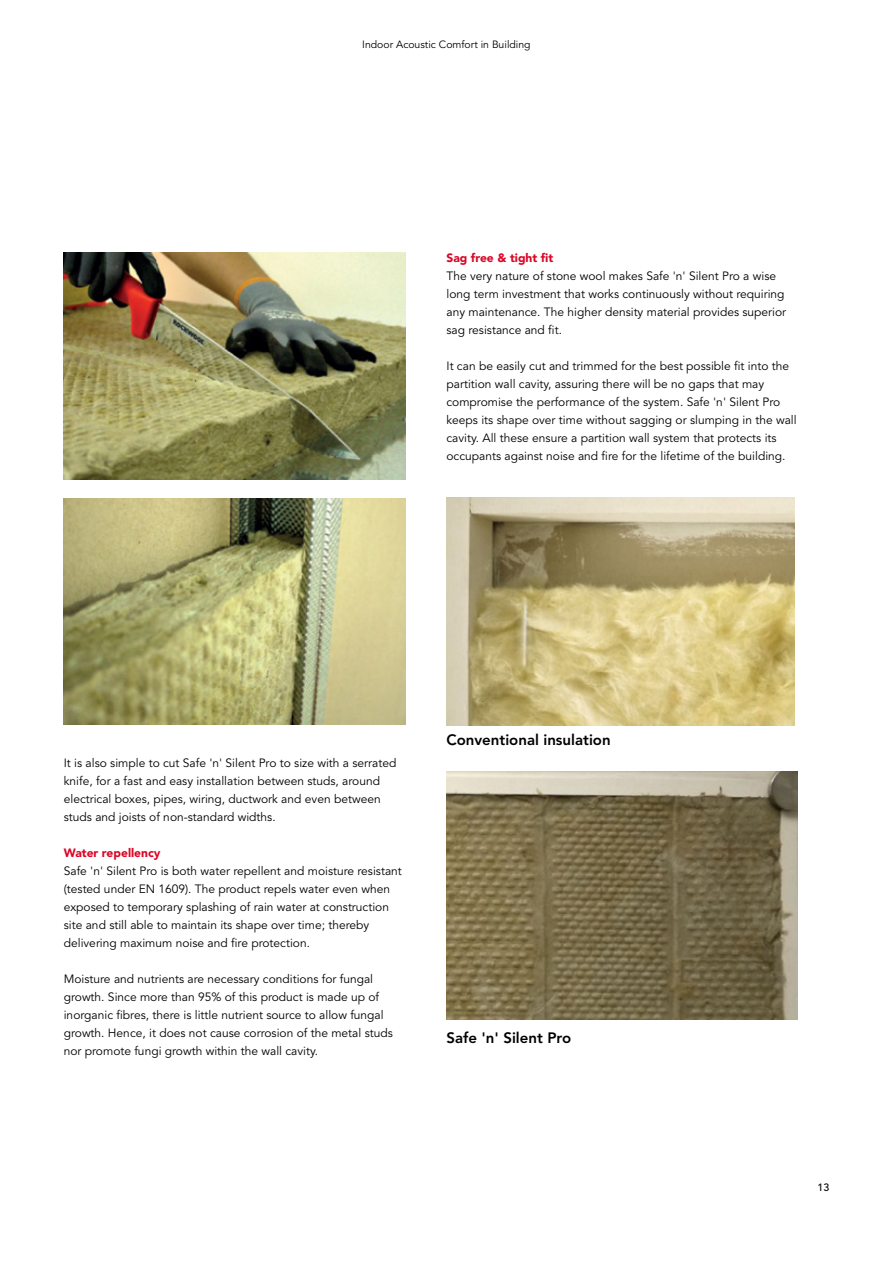
<style>
.page{position:relative;width:893px;height:1263px;background:#fff}
.page>*{position:absolute;margin:0;border:0;box-sizing:border-box;transform-origin:0 0}
.t1{font:800 15px "Avenir LT Std";color:#000}
.t2{font:12px/18px "Avenir LT Std";color:#000}
.t3{font:900 12px "Avenir LT Std";color:#db0626}
.t4{font:10.5px "Avenir LT Std";color:#000}
.t5{font:500 10.5px "Avenir LT Std";color:#000}
</style>
<div class="page">
<img style="left:64px;top:253px;width:342px;height:226px">
<img style="left:64px;top:499px;width:342px;height:225px">
<img style="left:446px;top:498px;width:349px;height:227px">
<img style="left:446px;top:771px;width:351px;height:248px">
<p class="t4" style="left:362px;top:39px;width:170px">Indoor Acoustic Comfort in Building</p>
<p class="t3" style="left:446px;top:250px;width:108px">Sag free &amp; tight fit</p>
<p class="t2" style="left:446px;top:267px;width:341px">The very nature of stone wool makes Safe 'n' Silent Pro a wise long term investment that works continuously without requiring any maintenance. The higher density material provides superior sag resistance and fit.</p>
<p class="t2" style="left:446px;top:357px;width:352px">It can be easily cut and trimmed for the best possible fit into the partition wall cavity, assuring there will be no gaps that may compromise the performance of the system. Safe 'n' Silent Pro keeps its shape over time without sagging or slumping in the wall cavity. All these ensure a partition wall system that protects its occupants against noise and fire for the lifetime of the building.</p>
<p class="t2" style="left:64px;top:754px;width:334px">It is also simple to cut Safe 'n' Silent Pro to size with a serrated knife, for a fast and easy installation between studs, around electrical boxes, pipes, wiring, ductwork and even between studs and joists of non-standard widths.</p>
<p class="t3" style="left:64px;top:845px;width:98px">Water repellency</p>
<p class="t2" style="left:64px;top:862px;width:340px">Safe 'n' Silent Pro is both water repellent and moisture resistant (tested under EN 1609). The product repels water even when exposed to temporary splashing of rain water at construction site and still able to maintain its shape over time; thereby delivering maximum noise and fire protection.</p>
<p class="t2" style="left:64px;top:970px;width:331px">Moisture and nutrients are necessary conditions for fungal growth. Since more than 95% of this product is made up of inorganic fibres, there is little nutrient source to allow fungal growth. Hence, it does not cause corrosion of the metal studs nor promote fungi growth within the wall cavity.</p>
<p class="t1" style="left:446px;top:731px;width:166px">Conventional insulation</p>
<p class="t1" style="left:446px;top:1029px;width:126px">Safe 'n' Silent Pro</p>
<p class="t5" style="left:817px;top:1181px;width:13px">13</p>
</div>
